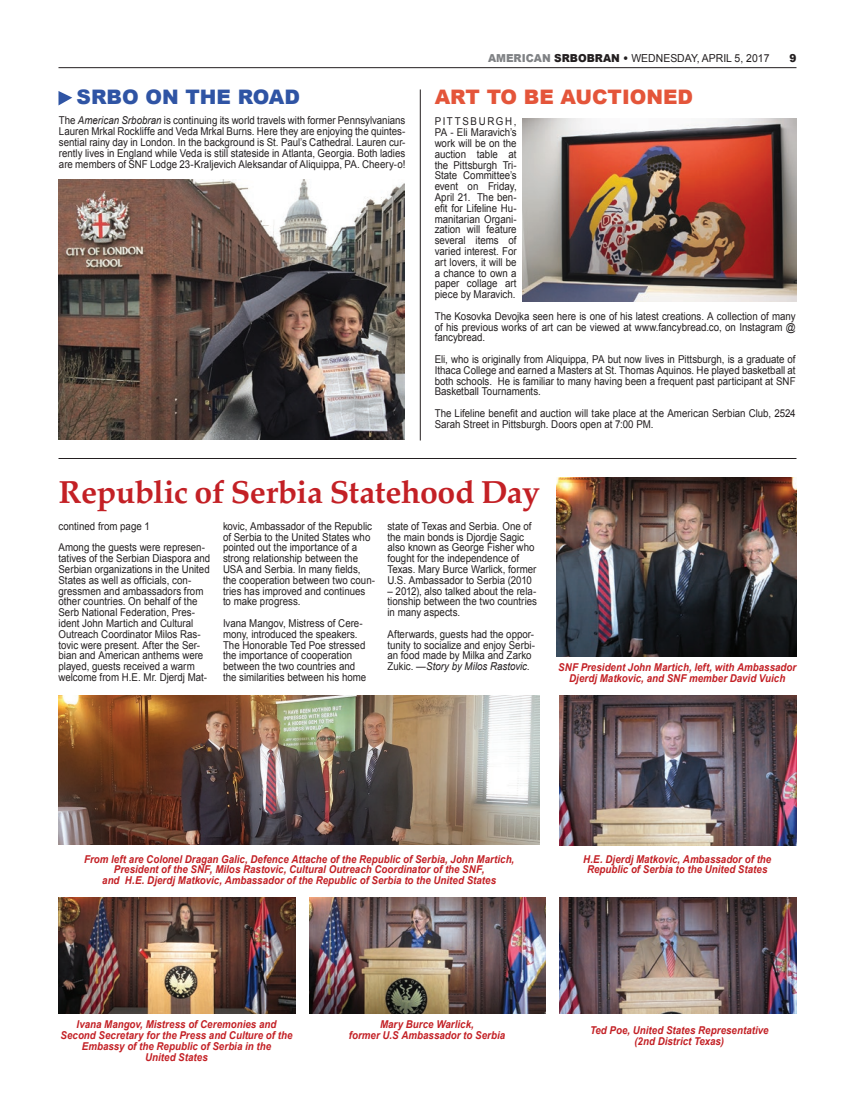
<style>
.page{position:relative;width:855px;height:1116px;background:#fff}
.page>*{position:absolute;margin:0;border:0;box-sizing:border-box;transform-origin:0 0}
.t1{font:700 32px "Palatino";letter-spacing:-.015em;color:#c32025}
.t2{font:900 20px "Arial";color:#e4553a}
.t3{font:900 20px "Arial";color:#2f54a4}
.t4{font:11px "Arial";color:#231f20;scale:.95 1}
.t5{font:900 11px "Arial";color:#231f20;scale:.95 1}
.t6{font:10.8px/10.8px "Arial";color:#231f20;scale:.9 1}
.t7{font:italic 700 10.8px/10.8px "Arial";letter-spacing:.005em;color:#c32025;text-align:center;scale:.9 1}
.s1{font-weight:900;color:#808285}
.s2{font-weight:900}
.s3{font-style:italic}
</style>
<div class="page">
<hr style="left:58px;top:67px;width:738px;height:1px;background:#231f20">
<svg style="left:58px;top:91px;width:14px;height:14px"></svg>
<img style="left:522px;top:118px;width:274px;height:183px">
<img style="left:58px;top:180px;width:347px;height:259px">
<hr style="left:58px;top:458px;width:738px;height:1px;background:#231f20">
<hr style="left:420px;top:90px;width:1px;height:350px;background:#231f20">
<img style="left:556px;top:477px;width:240px;height:180px">
<img style="left:58px;top:695px;width:482px;height:150px">
<img style="left:560px;top:695px;width:236px;height:150px">
<img style="left:58px;top:897px;width:237px;height:117px">
<img style="left:309px;top:897px;width:237px;height:117px">
<img style="left:560px;top:897px;width:236px;height:117px">
<p class="t4" style="left:488px;top:52px;width:298px"><span class="s1">AMERICAN</span> <span class="s2">SRBOBRAN •</span> WEDNESDAY, APRIL 5, 2017</p>
<p class="t5" style="left:790px;top:50px;width:9px">9</p>
<h2 class="t3" style="left:77px;top:82px;width:225px">SRBO ON THE ROAD</h2>
<h2 class="t2" style="left:435px;top:82px;width:260px">ART TO BE AUCTIONED</h2>
<p class="t6" style="left:435px;top:116px;width:93px;text-align:justify">PITTSBURGH, PA - Eli Maravich’s work will be on the auction table at the Pittsburgh Tri-State Committee’s event on Friday, April 21. The ben&shy;efit for Lifeline Hu&shy;manitarian Organi&shy;zation will feature several items of varied interest. For art lovers, it will be a chance to own a paper collage art piece by Maravich.</p>
<p class="t6" style="left:435px;top:311px;width:403px;text-align:justify">The Kosovka Devojka seen here is one of his latest creations. A collection of many of his previous works of art can be viewed at www.fancybread.co, on Instagram @ fancybread.</p>
<p class="t6" style="left:435px;top:354px;width:403px;text-align:justify">Eli, who is originally from Aliquippa, PA but now lives in Pittsburgh, is a graduate of Ithaca College and earned a Masters at St. Thomas Aquinos. He played basketball at both schools. He is familiar to many having been a frequent past participant at SNF Basketball Tournaments.</p>
<p class="t6" style="left:435px;top:408px;width:403px">The Lifeline benefit and auction will take place at the American Serbian Club, 2524<br>Sarah Street in Pittsburgh. Doors open at 7:00 PM.</p>
<p class="t6" style="left:59px;top:115px;width:387px;text-align:justify">The <span class="s3">American Srbobran</span> is continuing its world travels with former Pennsylvanians Lauren Mrkal Rockliffe and Veda Mrkal Burns. Here they are enjoying the quintes&shy;sential rainy day in London. In the background is St. Paul’s Cathedral. Lauren cur&shy;rently lives in England while Veda is still stateside in Atlanta, Georgia. Both ladies are members of SNF Lodge 23-Kraljevich Aleksandar of Aliquippa, PA. Cheery-o!</p>
<h1 class="t1" style="left:58px;top:477px;width:483px">Republic of Serbia Statehood Day</h1>
<p class="t6" style="left:58px;top:515px;width:164px;line-height:21.6px">contined from page 1<br>Among the guests were represen-</p>
<p class="t6" style="left:58px;top:553px;width:170px">tatives of the Serbian Diaspora and<br>Serbian organizations in the United<br>States as well as officials, con&shy;gressmen and ambassadors from other countries. On behalf of the<br>Serb National Federation, Pres&shy;ident John Martich and Cultural<br>Outreach Coordinator Milos Ras&shy;tovic were present. After the Ser&shy;bian and American anthems were played, guests received a warm welcome from H.E. Mr. Djerdj Mat-</p>
<p class="t6" style="left:388px;top:521px;width:167px">state of Texas and Serbia. One of the main bonds is Djordje Sagic also known as George Fisher who fought for the independence of<br>Texas. Mary Burce Warlick, former<br>U.S. Ambassador to Serbia (2010</p>
<p class="t6" style="left:388px;top:586px;width:168px;text-align:justify">– 2012), also talked about the rela&shy;tionship between the two countries in many aspects.</p>
<p class="t6" style="left:388px;top:629px;width:165px">Afterwards, guests had the oppor&shy;tunity to socialize and enjoy Serbi&shy;an food made by Milka and Zarko Zukic. —<span class="s3">Story by Milos Rastovic.</span></p>
<p class="t6" style="left:223px;top:521px;width:171px">kovic, Ambassador of the Republic of Serbia to the United States who pointed out the importance of a strong relationship between the<br>USA and Serbia. In many fields, the cooperation between two coun&shy;tries has improved and continues to make progress.</p>
<p class="t6" style="left:223px;top:618px;width:161px">Ivana Mangov, Mistress of Cere&shy;mony, introduced the speakers.<br>The Honorable Ted Poe stressed the importance of cooperation between the two countries and the similarities between his home</p>
<p class="t7" style="left:558px;top:662px;width:266px">SNF President John Martich, left, with Ambassador<br>Djerdj Matkovic, and SNF member David Vuich</p>
<p class="t7" style="left:84px;top:853px;width:479px">From left are Colonel Dragan Galic, Defence Attache of the Republic of Serbia, John Martich,<br>President of the SNF, Milos Rastovic, Cultural Outreach Coordinator of the SNF,<br>and H.E. Djerdj Matkovic, Ambassador of the Republic of Serbia to the United States</p>
<p class="t7" style="left:583px;top:853px;width:210px">H.E. Djerdj Matkovic, Ambassador of the<br>Republic of Serbia to the United States</p>
<p class="t7" style="left:61px;top:1019px;width:259px">Ivana Mangov, Mistress of Ceremonies and Second Secretary for the Press and Culture of the Embassy of the Republic of Serbia in the<br>United States</p>
<p class="t7" style="left:349px;top:1019px;width:175px">Mary Burce Warlick,<br>former U.S Ambassador to Serbia</p>
<p class="t7" style="left:590px;top:1025px;width:200px">Ted Poe, United States Representative (2nd District Texas)</p>
</div>
